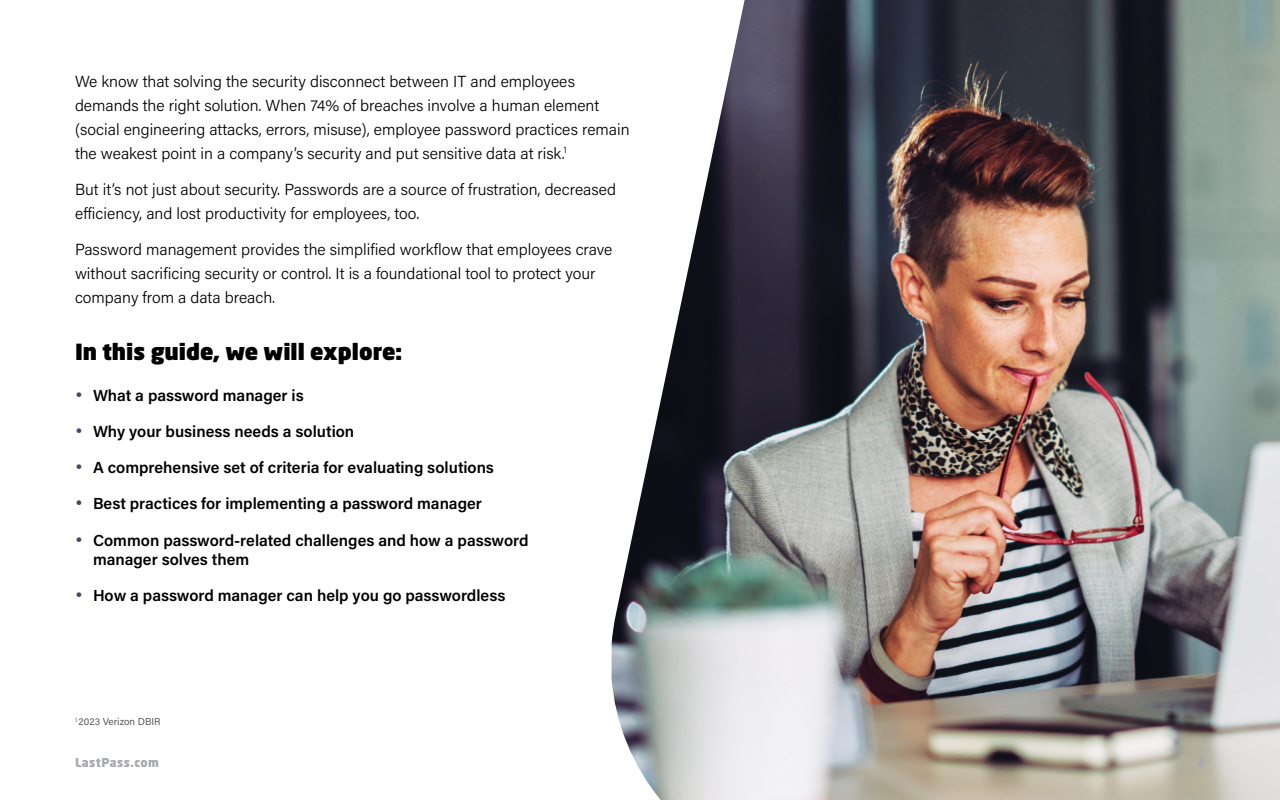
<style>
.page{position:relative;width:1280px;height:800px;background:#fff}
.page>*{position:absolute;margin:0;border:0;box-sizing:border-box;transform-origin:0 0}
.t1{font:900 22px "Neo Sans W1 G";color:#000}
.Text{font:300 16px/24px "Acumin Pro";color:#000}
.t2{font:600 16px/19.2px "Acumin Pro";color:#000}
.t3{font:900 12px "Neo Sans W1 G";letter-spacing:.04em;color:#a7a9ac}
.Reference{font:10px "Acumin Pro";color:#5a5a5a}
.s1{font-family:"Poppins";font-weight:400;font-size:19px;color:#404a66}
.s2{font-style:inherit}
</style>
<div class="page">
<img style="left:612px;top:0;width:668px;height:800px">
<p class="Text" style="left:75px;top:69px;width:556px">We know that solving the security disconnect between IT and employees demands the right solution. When 74% of breaches involve a human element (social engineering attacks, errors, misuse), employee password practices remain the weakest point in a company’s security and put sensitive data at risk.<sup>1</sup></p>
<p class="Text" style="left:75px;top:177px;width:542px">But it’s not just about security. Passwords are a source of frustration, decreased efficiency, and lost productivity for employees, too.</p>
<p class="Text" style="left:75px;top:237px;width:539px">Password management provides the simplified workflow that employees crave without sacrificing security or control. It is a foundational tool to protect your company from a data breach.</p>
<h3 class="t1" style="left:75px;top:337px;width:329px">In this guide, we will explore:</h3>
<p class="t2" style="left:75px;top:385px;width:230px"><span class="s1">•</span> What a password manager is</p>
<p class="t2" style="left:75px;top:421px;width:281px"><span class="s1">•</span> Why your business needs a solution</p>
<p class="t2" style="left:75px;top:457px;width:420px"><span class="s1">•</span> A comprehensive set of criteria for evaluating solutions</p>
<p class="t2" style="left:75px;top:493px;width:409px"><span class="s1">•</span> Best practices for implementing a password manager</p>
<p class="t2" style="left:93px;top:530px;width:437px;text-indent:-18px"><span class="s1">•</span> Common password-related challenges and how a password manager solves them</p>
<p class="t2" style="left:75px;top:585px;width:432px"><span class="s1">•</span> How a password manager can help you go passwordless</p>
<p class="Reference" style="left:75px;top:715px;width:87px"><sup>1</sup> 2023 <span class="s2">Verizon</span> DBIR</p>
<p class="t3" style="left:75px;top:755px;width:85px">LastPass.com</p>
</div>
